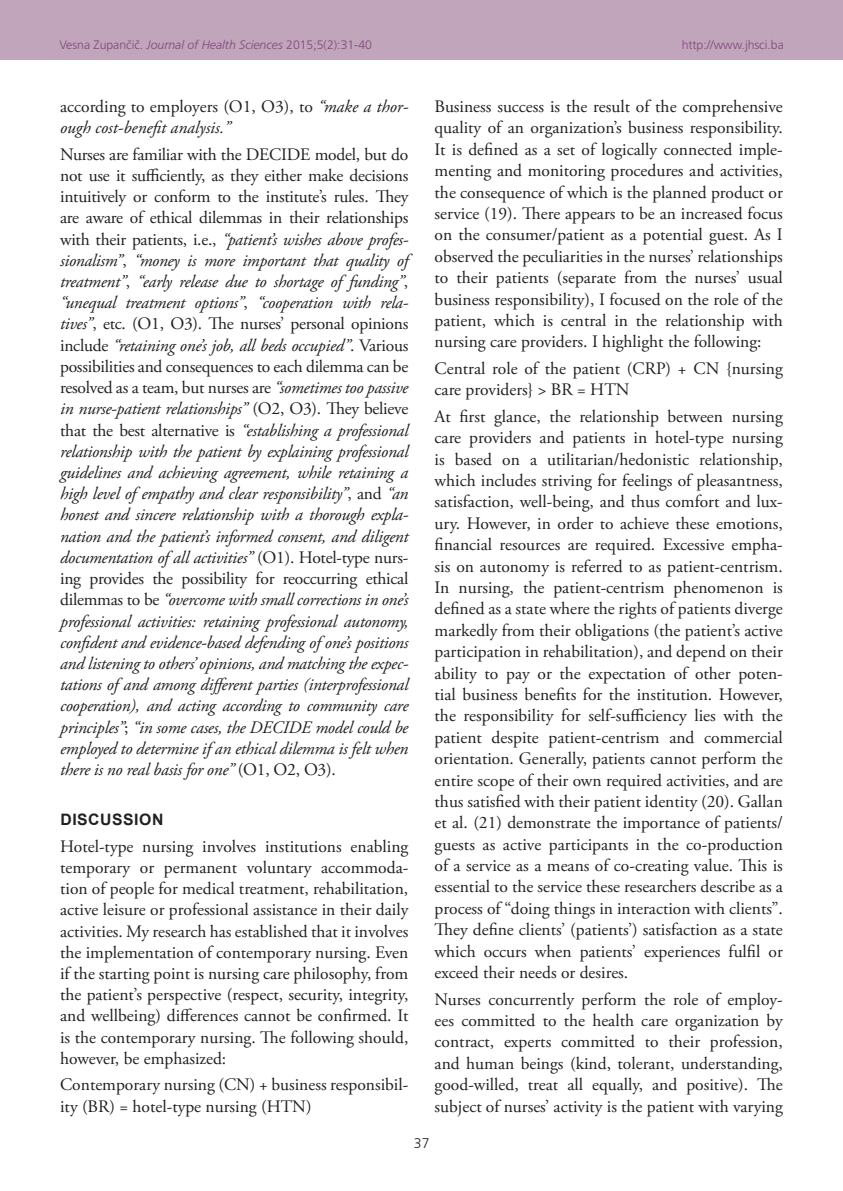
<style>
.page{position:relative;width:843px;height:1191px;background:#fff}
.page>*{position:absolute;margin:0;border:0;box-sizing:border-box;transform-origin:0 0}
.TX{font:17.5px/21.3px "Adobe Garamond Pro";color:#231f20;text-align:justify}
.TX-2{font:italic 17.5px/21.2px "Adobe Garamond Pro";letter-spacing:-.015em;color:#231f20}
.t1{font:700 15.75px "Arial";letter-spacing:.035em;color:#231f20}
.t2{font:300 14px "Frutiger CE";color:#231f20}
.t3{font:300 12.25px "Frutiger CE";color:#82467e}
.s1{font-style:italic}
.s2{font-style:normal}
</style>
<div class="page">
<div style="left:0;top:0;width:843px;height:60px;background:#c0a5bb"></div>
<p class="t3" style="left:60px;top:37px;width:314px">Vesna Zupančič. <span class="s1">Journal of Health Sciences</span> 2015;5(2):31-40</p>
<p class="t3" style="left:682px;top:37px;width:104px">http://www.jhsci.ba</p>
<p class="TX-2" style="left:60px;top:96px;width:350px"><span class="s2">according to employers (O1, O3), to</span> “make a thor&shy;ough cost-benefit analysis.”</p>
<p class="TX-2" style="left:60px;top:144px;width:350px;text-align:justify"><span class="s2">Nurses are familiar with the DECIDE model, but do not use it sufficiently, as they either make decisions intuitively or conform to the institute’s rules. They are aware of ethical dilemmas in their relationships with their patients, i.e.,</span> “patient’s wishes above profes&shy;sionalism”<span class="s2">,</span> “money is more important that quality of treatment”<span class="s2">,</span> “early release due to shortage of funding”<span class="s2">, </span>“unequal treatment options”<span class="s2">,</span> “cooperation with rela&shy;tives”<span class="s2">, etc. (O1, O3). The nurses’ personal opinions include</span> “retaining one’s job, all beds occupied”<span class="s2">. Various possibilities and consequences to each dilemma can be resolved as a team, but nurses are</span> “sometimes too passive in nurse-patient relationships” <span class="s2">(O2, O3). They believe that the best alternative is</span> “establishing a professional relationship with the patient by explaining professional guidelines and achieving agreement, while retaining a high level of empathy and clear responsibility”<span class="s2">, and</span> “an honest and sincere relationship with a thorough expla&shy;nation and the patient’s informed consent, and diligent documentation of all activities” <span class="s2">(O1). Hotel-type nurs&shy;ing provides the possibility for reoccurring ethical dilemmas to be</span> “overcome with small corrections in one’s professional activities: retaining professional autonomy, confident and evidence-based defending of one’s positions and listening to others’ opinions, and matching the expec&shy;tations of and among different parties (interprofessional cooperation), and acting according to community care principles”<span class="s2">;</span> “in some cases, the DECIDE model could be employed to determine if an ethical dilemma is felt when there is no real basis for one” <span class="s2">(O1, O2, O3).</span></p>
<h1 class="t1" style="left:60px;top:808px;width:104px">DISCUSSION</h1>
<p class="TX" style="left:60px;top:836px;width:350px">Hotel-type nursing involves institutions enabling temporary or permanent voluntary accommoda&shy;tion of people for medical treatment, rehabilitation, active leisure or professional assistance in their daily activities. My research has established that it involves the implementation of contemporary nursing. Even if the starting point is nursing care philosophy, from the patient’s perspective (respect, security, integrity, and wellbeing) differences cannot be confirmed. It is the contemporary nursing. The following should, however, be emphasized:</p>
<p class="TX" style="left:60px;top:1075px;width:350px">Contemporary nursing (CN) + business responsibil&shy;ity (BR) = hotel-type nursing (HTN)</p>
<p class="TX" style="left:435px;top:96px;width:350px">Business success is the result of the comprehensive quality of an organization’s business responsibility.<br>It is defined as a set of logically connected imple&shy;menting and monitoring procedures and activities, the consequence of which is the planned product or service (19). There appears to be an increased focus on the consumer/patient as a potential guest. As I observed the peculiarities in the nurses’ relationships to their patients (separate from the nurses’ usual business responsibility), I focused on the role of the patient, which is central in the relationship with nursing care providers. I highlight the following:</p>
<p class="TX" style="left:435px;top:358px;width:350px">Central role of the patient (CRP) + CN {nursing care providers} &gt; BR = HTN</p>
<p class="TX" style="left:435px;top:406px;width:350px">At first glance, the relationship between nursing care providers and patients in hotel-type nursing is based on a utilitarian/hedonistic relationship, which includes striving for feelings of pleasantness, satisfaction, well-being, and thus comfort and lux&shy;ury. However, in order to achieve these emotions, financial resources are required. Excessive empha&shy;sis on autonomy is referred to as patient-centrism.<br>In nursing, the patient-centrism phenomenon is defined as a state where the rights of patients diverge markedly from their obligations (the patient’s active participation in rehabilitation), and depend on their ability to pay or the expectation of other poten&shy;tial business benefits for the institution. However, the responsibility for self-sufficiency lies with the patient despite patient-centrism and commercial orientation. Generally, patients cannot perform the entire scope of their own required activities, and are thus satisfied with their patient identity (20). Gallan et al. (21) demonstrate the importance of patients/ guests as active participants in the co-production of a service as a means of co-creating value. This is essential to the service these researchers describe as a process of “doing things in interaction with clients”.<br>They define clients’ (patients’) satisfaction as a state which occurs when patients’ experiences fulfil or exceed their needs or desires.</p>
<p class="TX" style="left:435px;top:989px;width:350px">Nurses concurrently perform the role of employ&shy;ees committed to the health care organization by contract, experts committed to their profession, and human beings (kind, tolerant, understanding, good-willed, treat all equally, and positive). The subject of nurses’ activity is the patient with varying</p>
<p class="t2" style="left:414px;top:1134px;width:17px">37</p>
</div>
